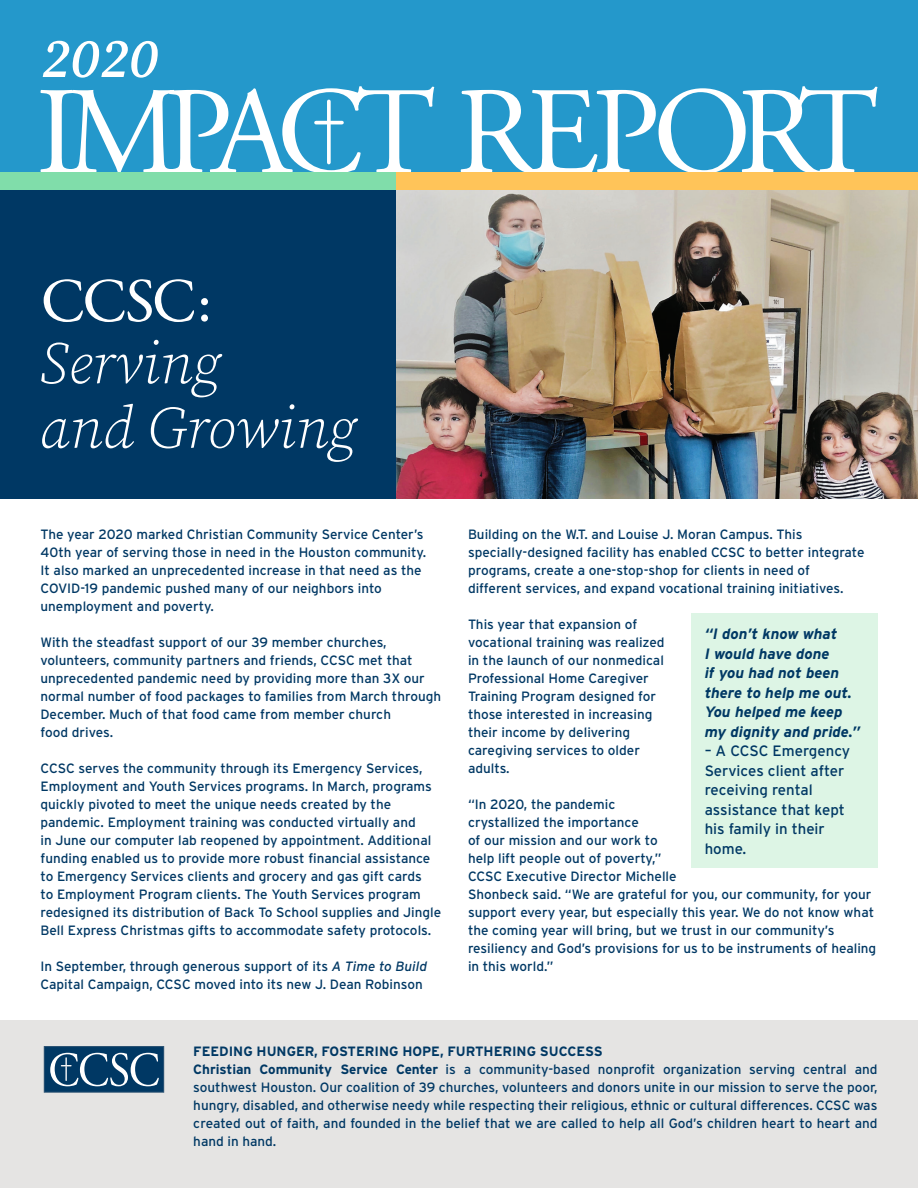
<style>
.page{position:relative;width:918px;height:1188px;background:#fff}
.page>*{position:absolute;margin:0;border:0;box-sizing:border-box;transform-origin:0 0}
.t1{font:63px "Garamond Premr Pro";color:#fff}
.t2{font:italic 300 58.95px "Source Serif Pro";color:#fff}
.t3{font:italic 600 55.5px "Source Serif Pro";color:#fff}
.t4{font:italic 700 15px/19.5px "Interstate";color:#003864}
.t5{font:15px/19.5px "Interstate";color:#003864}
.t6{font:13.5px/18px "Interstate";color:#003864}
.t7{font:700 13.5px "Interstate";color:#003864}
.s1{font-style:italic}
.s2{font-weight:700}
</style>
<div class="page">
<div style="left:0;top:1021px;width:918px;height:167px;background:#e5e4e3"></div>
<div style="left:0;top:0;width:918px;height:499px;background:#2498cb"></div>
<div style="left:0;top:173px;width:396px;height:326px;background:#003864"></div>
<img style="left:396px;top:190px;width:522px;height:309px">
<svg style="left:40px;top:86px;width:837px;height:87px"></svg>
<svg style="left:313px;top:99px;width:34px;height:67px"></svg>
<svg style="left:327px;top:101px;width:4px;height:62px"></svg>
<hr style="left:316px;top:121px;width:26px;height:3px;background:#fff">
<div style="left:44px;top:1047px;width:120px;height:45px;background:#003864"></div>
<div style="left:44px;top:1046px;width:120px;height:47px;border:1px solid #305676"></div>
<svg style="left:50px;top:1053px;width:109px;height:33px"></svg>
<div style="left:0;top:173px;width:396px;height:17px;background:#80ddaa"></div>
<div style="left:396px;top:173px;width:522px;height:17px;background:#ffc459"></div>
<div style="left:691px;top:614px;width:187px;height:254px;background:#ddf5e5"></div>
<p class="t3" style="left:40px;top:21px;width:119px">2020</p>
<p class="t1" style="left:40px;top:263px;width:173px">CCSC :</p>
<p class="t2" style="left:39px;top:325px;width:183px">Serving</p>
<p class="t2" style="left:39px;top:390px;width:319px">and Growing</p>
<p class="t6" style="left:40px;top:525px;width:385px">The year 2020 marked Christian Community Service Center’s</p>
<p class="t6" style="left:40px;top:543px;width:387px">40th year of serving those in need in the Houston community.<br>It also marked an unprecedented increase in that need as the<br>COVID-19 pandemic pushed many of our neighbors into</p>
<p class="t6" style="left:40px;top:597px;width:175px">unemployment and poverty.</p>
<p class="t6" style="left:40px;top:633px;width:348px">With the steadfast support of our 39 member churches,</p>
<p class="t6" style="left:40px;top:651px;width:402px">volunteers, community partners and friends, CCSC met that unprecedented pandemic need by providing more than 3X our normal number of food packages to families from March through December. Much of that food came from member church</p>
<p class="t6" style="left:40px;top:723px;width:74px">food drives.</p>
<p class="t6" style="left:40px;top:759px;width:393px">CCSC serves the community through its Emergency Services,<br>Employment and Youth Services programs. In March, programs quickly pivoted to meet the unique needs created by the</p>
<p class="t6" style="left:40px;top:813px;width:377px">pandemic. Employment training was conducted virtually and</p>
<p class="t6" style="left:40px;top:831px;width:392px">in June our computer lab reopened by appointment. Additional funding enabled us to provide more robust financial assistance</p>
<p class="t6" style="left:40px;top:867px;width:383px">to Emergency Services clients and grocery and gas gift cards</p>
<p class="t6" style="left:40px;top:885px;width:402px">to Employment Program clients. The Youth Services program redesigned its distribution of Back To School supplies and Jingle<br>Bell Express Christmas gifts to accommodate safety protocols.</p>
<p class="t6" style="left:40px;top:957px;width:388px">In September, through generous support of its <span class="s1">A Time to Build</span></p>
<p class="t6" style="left:40px;top:975px;width:384px">Capital Campaign, CCSC moved into its new J. Dean Robinson</p>
<p class="t6" style="left:468px;top:525px;width:336px">Building on the W.T. and Louise J. Moran Campus. This</p>
<p class="t6" style="left:468px;top:543px;width:398px">specially-designed facility has enabled CCSC to better integrate</p>
<p class="t6" style="left:468px;top:561px;width:343px">programs, create a one-stop-shop for clients in need of</p>
<p class="t6" style="left:468px;top:579px;width:377px">different services, and expand vocational training initiatives.</p>
<p class="t6" style="left:468px;top:615px;width:198px">This year that expansion of vocational training was realized in the launch of our nonmedical<br>Professional Home Caregiver<br>Training Program designed for those interested in increasing their income by delivering</p>
<p class="t6" style="left:468px;top:741px;width:173px">caregiving services to older adults.</p>
<p class="t6" style="left:468px;top:795px;width:149px">“In 2020, the pandemic</p>
<p class="t6" style="left:468px;top:813px;width:172px">crystallized the importance</p>
<p class="t6" style="left:468px;top:831px;width:408px">of our mission and our work to<br>help lift people out of poverty,”<br>CCSC Executive Director Michelle<br>Shonbeck said. “We are grateful for you, our community, for your support every year, but especially this year. We do not know what the coming year will bring, but we trust in our community’s</p>
<p class="t6" style="left:468px;top:939px;width:410px">resiliency and God’s provisions for us to be instruments of healing in this world.”</p>
<p class="t4" style="left:705px;top:624px;width:134px">“I don’t know what</p>
<p class="t4" style="left:705px;top:643px;width:157px">I would have done<br>if you had not been there to help me out.<br>You helped me keep my dignity and pride.”</p>
<p class="t5" style="left:705px;top:741px;width:147px">– A CCSC Emergency<br>Services client after receiving rental</p>
<p class="t5" style="left:705px;top:799px;width:142px">assistance that kept his family in their home.</p>
<p class="t7" style="left:193px;top:1043px;width:411px">FEEDING HUNGER, FOSTERING HOPE, FURTHERING SUCCESS</p>
<p class="t6" style="left:193px;top:1060px;width:686px;text-align:justify"><span class="s2">Christian Community Service Center</span> is a community-based nonprofit organization serving central and southwest Houston. Our coalition of 39 churches, volunteers and donors unite in our mission to serve the poor, hungry, disabled, and otherwise needy while respecting their religious, ethnic or cultural differences. CCSC was created out of faith, and founded in the belief that we are called to help all God’s children heart to heart and hand in hand.</p>
</div>
